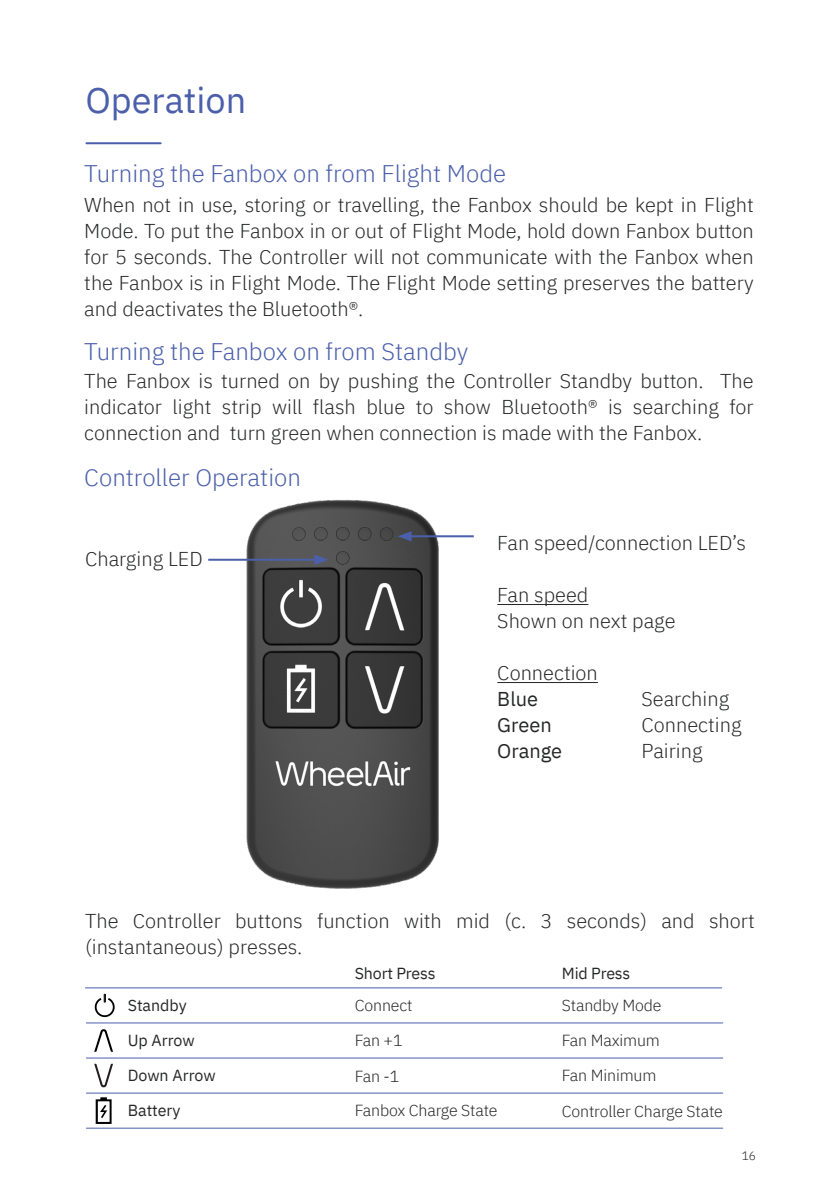
<style>
.page{position:relative;width:840px;height:1191px;background:#fff}
.page>*{position:absolute;margin:0;border:0;box-sizing:border-box;transform-origin:0 0}
.t1{font:36px "IBM Plex Sans";color:#4b5fab}
.Sub_Title_Left_Align{font:300 24px "IBM Plex Sans";color:#4b5fab}
.Body_Copy{font:300 20px/26px "IBM Plex Sans";color:#262727;text-align:justify}
.Sub_Title_Left_Align-2{font:300 20px/26px "IBM Plex Sans";color:#262727;text-align:justify}
.Body_Copy-2{font:20px "IBM Plex Sans";color:#262727}
.Support_Body_Copy{font:300 16px "IBM Plex Sans";letter-spacing:-.01em;color:#262727}
.Support_Body_Copy_co{font:16px "IBM Plex Sans";color:#262727}
.Support_Body_Copy-2{font:16px "IBM Plex Sans";letter-spacing:-.01em;color:#262727}
.t2{font:300 12px "IBM Plex Sans";color:#231f20}
</style>
<div class="page">
<hr style="left:86px;top:142px;width:74px;height:2px;background:#4b5fab">
<img style="left:227px;top:499px;width:219px;height:390px">
<hr style="left:86px;top:1022px;width:636px;height:1px;background:#4b5fab">
<hr style="left:86px;top:1057px;width:636px;height:1px;background:#4b5fab">
<hr style="left:86px;top:1092px;width:636px;height:1px;background:#4b5fab">
<hr style="left:86px;top:1127px;width:636px;height:1px;background:#4b5fab">
<hr style="left:85px;top:987px;width:636px;height:1px;background:#4b5fab">
<svg style="left:95px;top:993px;width:20px;height:24px"></svg>
<svg style="left:94px;top:1029px;width:19px;height:22px"></svg>
<svg style="left:94px;top:1063px;width:19px;height:24px"></svg>
<svg style="left:96px;top:1097px;width:15px;height:27px"></svg>
<hr style="left:208px;top:559px;width:109px;height:2px;background:#4b5fab">
<svg style="left:314px;top:554px;width:14px;height:11px"></svg>
<hr style="left:408px;top:535px;width:65px;height:2px;background:#4b5fab">
<svg style="left:397px;top:531px;width:14px;height:10px"></svg>
<hr style="left:497px;top:604px;width:91px;height:1px;background:#262727">
<hr style="left:497px;top:682px;width:100px;height:1px;background:#262727">
<p class="t1" style="left:85px;top:73px;width:162px">Operation</p>
<p class="Sub_Title_Left_Align" style="left:84px;top:155px;width:423px">Turning the Fanbox on from Flight Mode</p>
<p class="Sub_Title_Left_Align-2" style="left:84px;top:190px;width:670px">When not in use, storing or travelling, the Fanbox should be kept in Flight Mode. To put the Fanbox in or out of Flight Mode, hold down Fanbox button for 5 seconds. The Controller will not communicate with the Fanbox when the Fanbox is in Flight Mode. The Flight Mode setting preserves the battery and deactivates the Bluetooth®.</p>
<p class="Sub_Title_Left_Align" style="left:84px;top:334px;width:385px">Turning the Fanbox on from Standby</p>
<p class="Body_Copy" style="left:84px;top:366px;width:670px">The Fanbox is turned on by pushing the Controller Standby button. The indicator light strip will flash blue to show Bluetooth® is searching for connection and turn green when connection is made with the Fanbox.</p>
<p class="Sub_Title_Left_Align" style="left:84px;top:459px;width:218px">Controller Operation</p>
<p class="Body_Copy" style="left:85px;top:544px;width:119px">Charging LED</p>
<p class="Body_Copy" style="left:497px;top:528px;width:250px">Fan speed/connection LED’s</p>
<p class="Body_Copy" style="left:497px;top:580px;width:93px">Fan speed</p>
<p class="Body_Copy" style="left:497px;top:606px;width:180px">Shown on next page</p>
<p class="Body_Copy" style="left:497px;top:658px;width:102px">Connection</p>
<p class="Body_Copy-2" style="left:497px;top:683px;width:42px">Blue</p>
<p class="Body_Copy" style="left:641px;top:684px;width:89px">Searching</p>
<p class="Body_Copy-2" style="left:497px;top:709px;width:56px">Green</p>
<p class="Body_Copy" style="left:641px;top:710px;width:102px">Connecting</p>
<p class="Body_Copy-2" style="left:497px;top:735px;width:66px">Orange</p>
<p class="Body_Copy" style="left:641px;top:736px;width:63px">Pairing</p>
<p class="Body_Copy" style="left:85px;top:906px;width:670px">The Controller buttons function with mid (c. 3 seconds) and short (instantaneous) presses.</p>
<p class="Support_Body_Copy_co" style="left:128px;top:993px;width:61px">Standby</p>
<p class="Support_Body_Copy_co" style="left:128px;top:1028px;width:68px">Up Arrow</p>
<p class="Support_Body_Copy_co" style="left:128px;top:1063px;width:89px">Down Arrow</p>
<p class="Support_Body_Copy_co" style="left:128px;top:1098px;width:54px">Battery</p>
<p class="Support_Body_Copy-2" style="left:354px;top:961px;width:82px">Short Press</p>
<p class="Support_Body_Copy-2" style="left:561px;top:961px;width:70px">Mid Press</p>
<p class="Support_Body_Copy" style="left:354px;top:993px;width:59px">Connect</p>
<p class="Support_Body_Copy" style="left:354px;top:1028px;width:49px">Fan +1</p>
<p class="Support_Body_Copy" style="left:354px;top:1064px;width:46px">Fan -1</p>
<p class="Support_Body_Copy" style="left:354px;top:1098px;width:144px">Fanbox Charge State</p>
<p class="Support_Body_Copy" style="left:561px;top:993px;width:101px">Standby Mode</p>
<p class="Support_Body_Copy" style="left:561px;top:1028px;width:100px">Fan Maximum</p>
<p class="Support_Body_Copy" style="left:561px;top:1063px;width:96px">Fan Minimum</p>
<p class="Support_Body_Copy" style="left:561px;top:1098px;width:162px">Controller Charge State</p>
<p class="t2" style="left:741px;top:1146px;width:16px">16</p>
</div>
